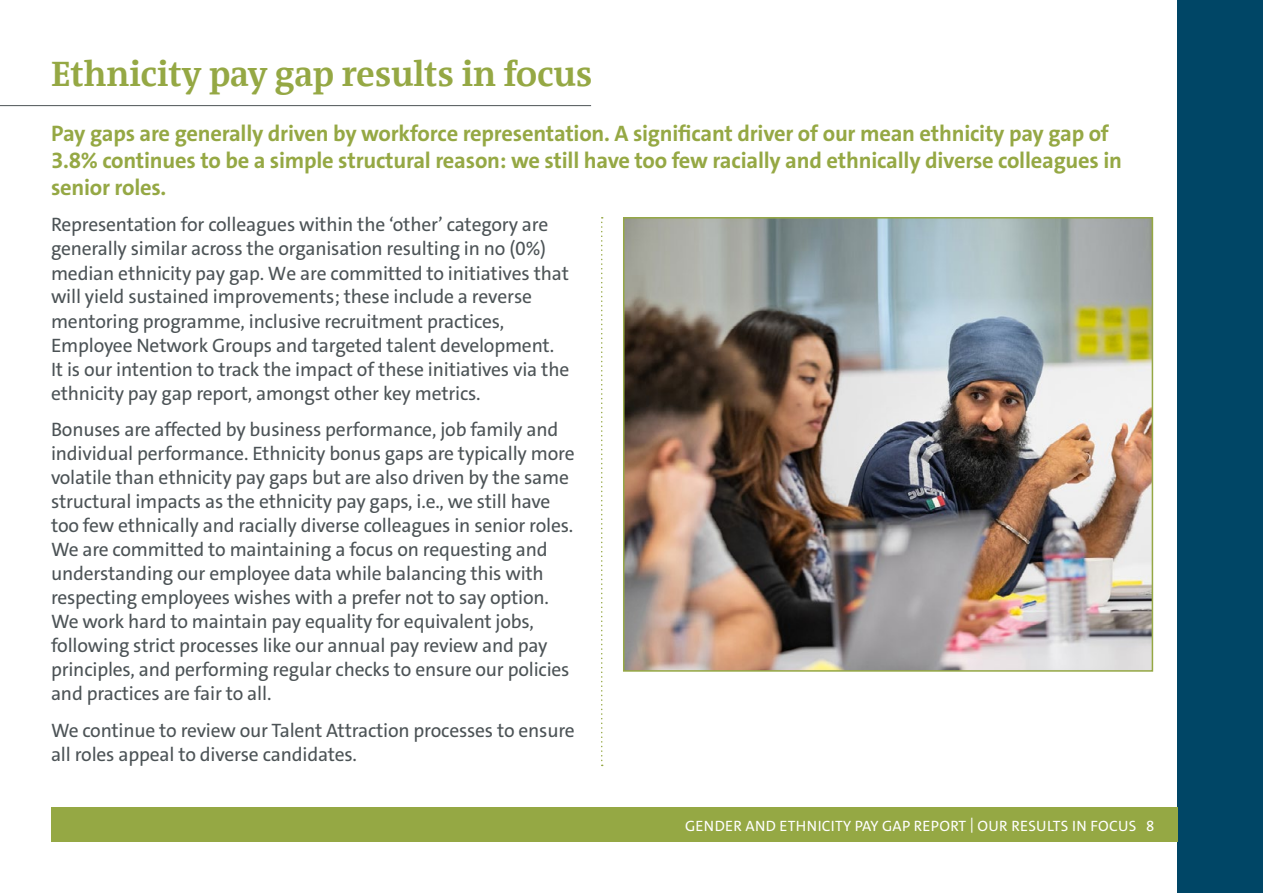
<style>
.page{position:relative;width:1263px;height:893px;background:#fff}
.page>*{position:absolute;margin:0;border:0;box-sizing:border-box;transform-origin:0 0}
.t1{font:700 36px "VWAG The Antiqua";letter-spacing:-.01em;color:#95a844}
.t2{font:700 22.5px/27px "VWAG The Sans";letter-spacing:-.01em;color:#95a844}
.t3{font:19.5px/24px "VWAG The Sans";letter-spacing:-.01em;color:#4c5356}
.t4{font:15px "VWAG The Sans";letter-spacing:.02em;color:#fff}
</style>
<div class="page">
<div style="left:1178px;top:0;width:85px;height:893px;background:#004666"></div>
<div style="left:51px;top:808px;width:1127px;height:34px;background:#95a844"></div>
<svg style="left:601px;top:217px;width:2px;height:549px"></svg>
<hr style="left:0;top:105px;width:591px;height:1px;background:#4c5356">
<img style="left:626px;top:220px;width:524px;height:449px">
<div style="left:623px;top:217px;width:530px;height:455px;border:2px solid #95a844"></div>
<h1 class="t1" style="left:51px;top:51px;width:543px">Ethnicity pay gap results in focus</h1>
<p class="t2" style="left:51px;top:120px;width:1072px">Pay gaps are generally driven by workforce representation. A significant driver of our mean ethnicity pay gap of<br>3.8% continues to be a simple structural reason: we still have too few racially and ethnically diverse colleagues in senior roles.</p>
<p class="t3" style="left:51px;top:213px;width:520px">Representation for colleagues within the ‘other’ category are generally similar across the organisation resulting in no (0%) median ethnicity pay gap. We are committed to initiatives that will yield sustained improvements; these include a reverse mentoring programme, inclusive recruitment practices, Employee Network Groups and targeted talent development.<br>It is our intention to track the impact of these initiatives via the ethnicity pay gap report, amongst other key metrics.</p>
<p class="t3" style="left:51px;top:418px;width:525px">Bonuses are affected by business performance, job family and individual performance. Ethnicity bonus gaps are typically more volatile than ethnicity pay gaps but are also driven by the same structural impacts as the ethnicity pay gaps, i.e., we still have too few ethnically and racially diverse colleagues in senior roles.<br>We are committed to maintaining a focus on requesting and understanding our employee data while balancing this with respecting employees wishes with a prefer not to say option.<br>We work hard to maintain pay equality for equivalent jobs, following strict processes like our annual pay review and pay principles, and performing regular checks to ensure our policies and practices are fair to all.</p>
<p class="t3" style="left:51px;top:719px;width:525px">We continue to review our Talent Attraction processes to ensure all roles appeal to diverse candidates.</p>
<p class="t4" style="left:685px;top:816px;width:471px">GENDER AND ETHNICITY PAY GAP REPORT | OUR RESULTS IN FOCUS 8</p>
</div>
